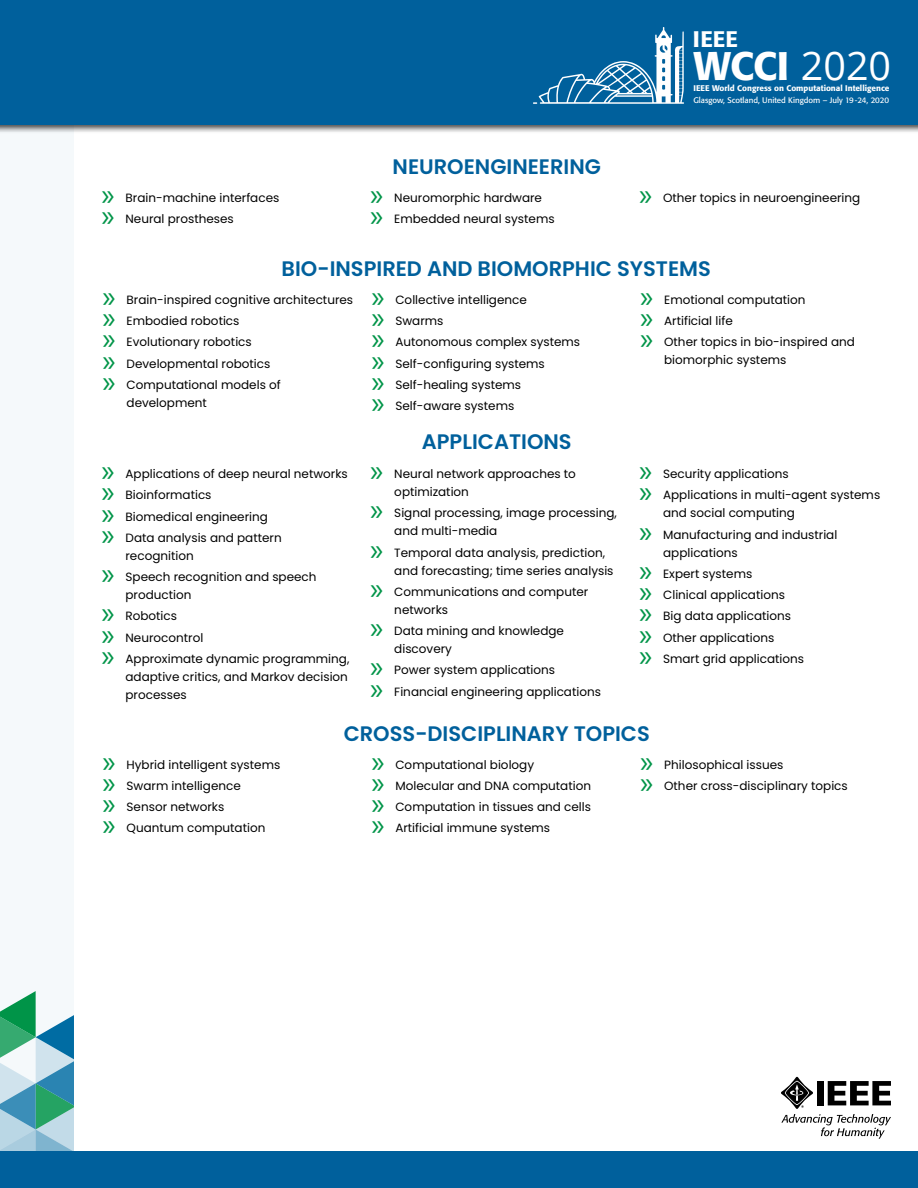
<style>
.page{position:relative;width:918px;height:1188px;background:#fff}
.page>*{position:absolute;margin:0;border:0;box-sizing:border-box;transform-origin:0 0}
.t1{font:500 39.45px "Formata";color:#fff}
.t2{font:31.5px "Myriad Pro";color:#009448}
.t3{font:500 22.35px "Formata";color:#fff}
.t4{font:600 21px "Poppins";color:#00609c}
.t5{font:12px/18px "Poppins";color:#000}
.t6{font:500 8.1px "Formata";color:#fff}
.t7{font:7.95px "Formata";color:#fff}
.s1{font-family:"Open Sans";font-weight:400}
</style>
<div class="page">
<div style="left:0;top:0;width:74px;height:1188px;background:#f5f9fb"></div>
<svg style="left:0;top:991px;width:74px;height:161px"></svg>
<div style="left:0;top:0;width:918px;height:134px;background:#000;opacity:.75"></div>
<div style="left:0;top:0;width:918px;height:124px;background:#00609c"></div>
<div style="left:0;top:1152px;width:918px;height:36px;background:#00609c"></div>
<svg style="left:781px;top:1077px;width:110px;height:62px"></svg>
<svg style="left:533px;top:27px;width:151px;height:77px"></svg>
<h2 class="t2" style="left:102px;top:175px;width:15px">»</h2>
<p class="t5" style="left:126px;top:189px;width:155px">Brain-machine interfaces</p>
<h2 class="t2" style="left:102px;top:196px;width:15px">»</h2>
<p class="t5" style="left:126px;top:210px;width:110px">Neural prostheses</p>
<h3 class="t4" style="left:393px;top:154px;width:210px">NEUROENGINEERING</h3>
<h2 class="t2" style="left:370px;top:175px;width:15px">»</h2>
<p class="t5" style="left:394px;top:189px;width:149px">Neuromorphic hardware</p>
<h2 class="t2" style="left:370px;top:196px;width:15px">»</h2>
<p class="t5" style="left:394px;top:210px;width:162px">Embedded neural systems</p>
<h3 class="t3" style="left:693px;top:26px;width:47px">IEEE</h3>
<p class="t6" style="left:693px;top:83px;width:198px">IEEE World Congress on Computational Intelligence</p>
<h1 class="t1" style="left:694px;top:42px;width:199px">WCCI <span class="s1">2020</span></h1>
<p class="t7" style="left:693px;top:95px;width:197px">Glasgow, Scotland, United Kingdom – July 19-24, 2020</p>
<h2 class="t2" style="left:639px;top:175px;width:15px">»</h2>
<p class="t5" style="left:663px;top:189px;width:199px">Other topics in neuroengineering</p>
<h3 class="t4" style="left:282px;top:257px;width:431px">BIO-INSPIRED AND BIOMORPHIC SYSTEMS</h3>
<h2 class="t2" style="left:103px;top:277px;width:15px">»</h2>
<p class="t5" style="left:127px;top:291px;width:228px">Brain-inspired cognitive architectures</p>
<h2 class="t2" style="left:103px;top:298px;width:15px">»</h2>
<p class="t5" style="left:127px;top:312px;width:114px">Embodied robotics</p>
<h2 class="t2" style="left:103px;top:319px;width:15px">»</h2>
<p class="t5" style="left:127px;top:333px;width:127px">Evolutionary robotics</p>
<h2 class="t2" style="left:103px;top:341px;width:15px">»</h2>
<p class="t5" style="left:127px;top:354px;width:145px">Developmental robotics</p>
<h2 class="t2" style="left:103px;top:362px;width:15px">»</h2>
<p class="t5" style="left:127px;top:376px;width:156px">Computational models of development</p>
<h2 class="t2" style="left:102px;top:451px;width:15px">»</h2>
<p class="t5" style="left:126px;top:465px;width:224px">Applications of deep neural networks</p>
<h2 class="t2" style="left:102px;top:472px;width:15px">»</h2>
<p class="t5" style="left:126px;top:486px;width:88px">Bioinformatics</p>
<h2 class="t2" style="left:102px;top:494px;width:15px">»</h2>
<p class="t5" style="left:126px;top:508px;width:144px">Biomedical engineering</p>
<h2 class="t2" style="left:102px;top:515px;width:15px">»</h2>
<p class="t5" style="left:126px;top:529px;width:158px">Data analysis and pattern recognition</p>
<h2 class="t2" style="left:102px;top:554px;width:15px">»</h2>
<p class="t5" style="left:126px;top:568px;width:193px">Speech recognition and speech production</p>
<h2 class="t2" style="left:102px;top:593px;width:15px">»</h2>
<p class="t5" style="left:126px;top:607px;width:53px">Robotics</p>
<h2 class="t2" style="left:102px;top:615px;width:15px">»</h2>
<p class="t5" style="left:126px;top:628px;width:79px">Neurocontrol</p>
<h2 class="t2" style="left:102px;top:636px;width:15px">»</h2>
<p class="t5" style="left:126px;top:650px;width:225px;text-align:justify">Approximate dynamic programming, adaptive critics, and Markov decision processes</p>
<h2 class="t2" style="left:371px;top:277px;width:15px">»</h2>
<p class="t5" style="left:395px;top:291px;width:133px">Collective intelligence</p>
<h2 class="t2" style="left:371px;top:298px;width:15px">»</h2>
<p class="t5" style="left:395px;top:312px;width:50px">Swarms</p>
<h2 class="t2" style="left:371px;top:319px;width:15px">»</h2>
<p class="t5" style="left:395px;top:333px;width:186px">Autonomous complex systems</p>
<h2 class="t2" style="left:371px;top:341px;width:15px">»</h2>
<p class="t5" style="left:395px;top:354px;width:151px">Self-configuring systems</p>
<h2 class="t2" style="left:371px;top:362px;width:15px">»</h2>
<p class="t5" style="left:395px;top:376px;width:127px">Self-healing systems</p>
<h2 class="t2" style="left:371px;top:383px;width:15px">»</h2>
<p class="t5" style="left:395px;top:397px;width:120px">Self-aware systems</p>
<h3 class="t4" style="left:422px;top:429px;width:151px">APPLICATIONS</h3>
<h2 class="t2" style="left:370px;top:451px;width:15px">»</h2>
<p class="t5" style="left:394px;top:465px;width:183px">Neural network approaches to optimization</p>
<h2 class="t2" style="left:370px;top:490px;width:15px">»</h2>
<p class="t5" style="left:394px;top:504px;width:224px">Signal processing, image processing, and multi-media</p>
<h2 class="t2" style="left:370px;top:530px;width:15px">»</h2>
<p class="t5" style="left:394px;top:544px;width:221px">Temporal data analysis, prediction, and forecasting; time series analysis</p>
<h2 class="t2" style="left:370px;top:569px;width:15px">»</h2>
<p class="t5" style="left:394px;top:583px;width:196px">Communications and computer networks</p>
<h2 class="t2" style="left:370px;top:608px;width:15px">»</h2>
<p class="t5" style="left:394px;top:622px;width:171px">Data mining and knowledge discovery</p>
<h2 class="t2" style="left:370px;top:647px;width:15px">»</h2>
<p class="t5" style="left:394px;top:661px;width:162px">Power system applications</p>
<h2 class="t2" style="left:370px;top:669px;width:15px">»</h2>
<p class="t5" style="left:394px;top:682px;width:208px">Financial engineering applications</p>
<h2 class="t2" style="left:640px;top:277px;width:15px">»</h2>
<p class="t5" style="left:664px;top:291px;width:143px">Emotional computation</p>
<h2 class="t2" style="left:640px;top:298px;width:15px">»</h2>
<p class="t5" style="left:664px;top:312px;width:70px">Artificial life</p>
<h2 class="t2" style="left:640px;top:319px;width:15px">»</h2>
<p class="t5" style="left:664px;top:333px;width:192px">Other topics in bio-inspired and biomorphic systems</p>
<h2 class="t2" style="left:639px;top:451px;width:15px">»</h2>
<p class="t5" style="left:663px;top:465px;width:127px">Security applications</p>
<h2 class="t2" style="left:639px;top:472px;width:15px">»</h2>
<p class="t5" style="left:663px;top:486px;width:219px">Applications in multi-agent systems and social computing</p>
<h2 class="t2" style="left:639px;top:512px;width:15px">»</h2>
<p class="t5" style="left:663px;top:526px;width:176px">Manufacturing and industrial applications</p>
<h2 class="t2" style="left:639px;top:551px;width:15px">»</h2>
<p class="t5" style="left:663px;top:565px;width:91px">Expert systems</p>
<h2 class="t2" style="left:639px;top:572px;width:15px">»</h2>
<p class="t5" style="left:663px;top:586px;width:123px">Clinical applications</p>
<h2 class="t2" style="left:639px;top:593px;width:15px">»</h2>
<p class="t5" style="left:663px;top:607px;width:130px">Big data applications</p>
<h2 class="t2" style="left:639px;top:615px;width:15px">»</h2>
<p class="t5" style="left:663px;top:628px;width:113px">Other applications</p>
<h2 class="t2" style="left:639px;top:636px;width:15px">»</h2>
<p class="t5" style="left:663px;top:650px;width:143px">Smart grid applications</p>
<h2 class="t2" style="left:103px;top:742px;width:15px">»</h2>
<p class="t5" style="left:127px;top:756px;width:155px">Hybrid intelligent systems</p>
<h2 class="t2" style="left:103px;top:763px;width:15px">»</h2>
<p class="t5" style="left:127px;top:777px;width:116px">Swarm intelligence</p>
<h2 class="t2" style="left:103px;top:784px;width:15px">»</h2>
<p class="t5" style="left:127px;top:798px;width:99px">Sensor networks</p>
<h2 class="t2" style="left:103px;top:805px;width:15px">»</h2>
<p class="t5" style="left:127px;top:819px;width:140px">Quantum computation</p>
<h3 class="t4" style="left:344px;top:721px;width:308px">CROSS-DISCIPLINARY TOPICS</h3>
<h2 class="t2" style="left:371px;top:742px;width:15px">»</h2>
<p class="t5" style="left:395px;top:756px;width:140px">Computational biology</p>
<h2 class="t2" style="left:371px;top:763px;width:15px">»</h2>
<p class="t5" style="left:395px;top:777px;width:197px">Molecular and DNA computation</p>
<h2 class="t2" style="left:371px;top:784px;width:15px">»</h2>
<p class="t5" style="left:395px;top:798px;width:197px">Computation in tissues and cells</p>
<h2 class="t2" style="left:371px;top:805px;width:15px">»</h2>
<p class="t5" style="left:395px;top:819px;width:156px">Artificial immune systems</p>
<h2 class="t2" style="left:640px;top:742px;width:15px">»</h2>
<p class="t5" style="left:664px;top:756px;width:121px">Philosophical issues</p>
<h2 class="t2" style="left:640px;top:763px;width:15px">»</h2>
<p class="t5" style="left:664px;top:777px;width:185px">Other cross-disciplinary topics</p>
</div>
